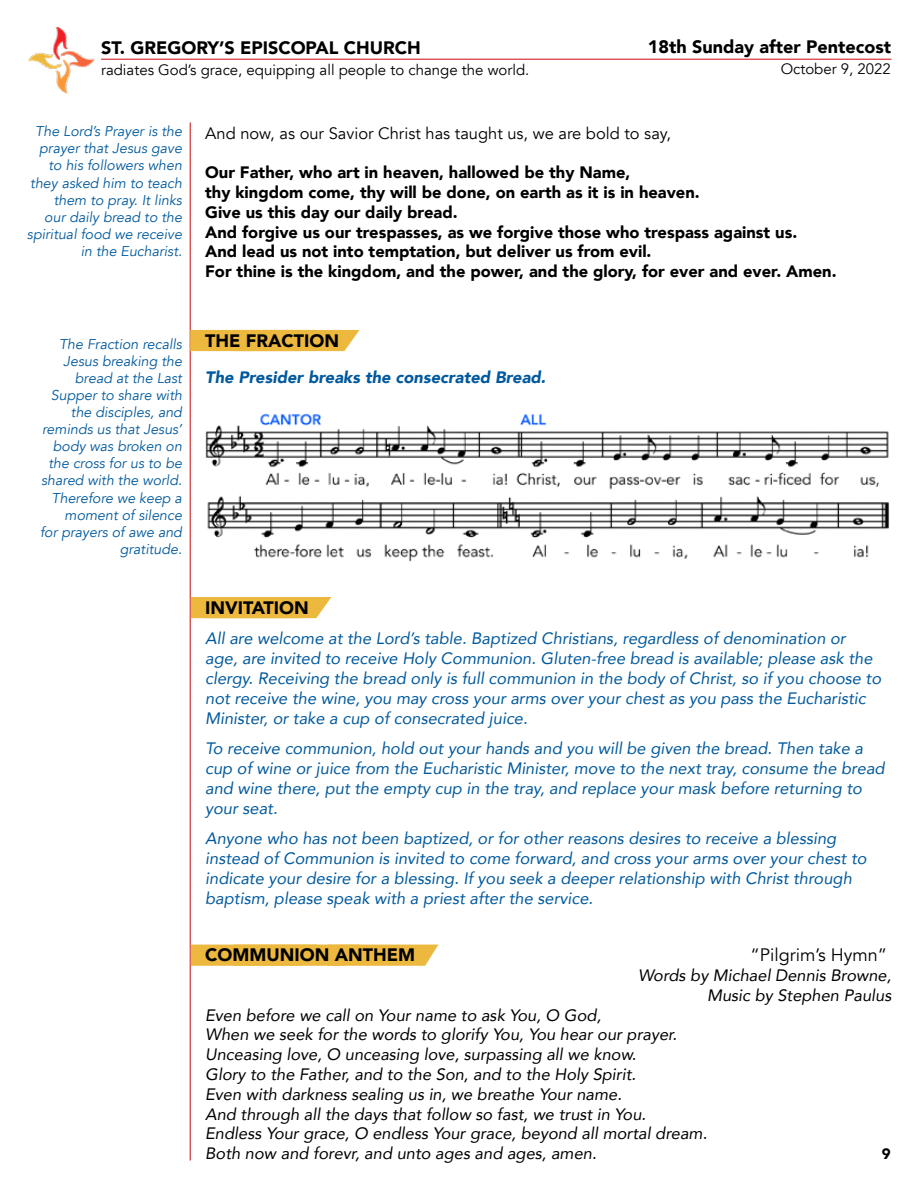
<style>
.page{position:relative;width:918px;height:1188px;background:#fff}
.page>*{position:absolute;margin:0;border:0;box-sizing:border-box;transform-origin:0 0}
.t1{font:900 18px "Avenir";color:#000}
.t2{font:18px "Avenir";color:#000}
.t3{font:italic 16.5px/19.8px "Avenir";color:#00599d}
.t4{font:italic 16.5px/19.8px "Avenir";color:#000;text-align:right}
.t5{font:900 16.5px/19.8px "Avenir";color:#000}
.t6{font:16.5px "Avenir";color:#000}
.t7{font:italic 900 16.5px "Avenir";color:#00599d}
.t8{font:15px "Avenir";color:#000}
.t9{font:900 15px "Avenir";color:#000}
.t10{font:italic 14.25px/17.1px "Avenir";color:#00599d;text-align:right}
</style>
<div class="page">
<hr style="left:101px;top:59px;width:790px;height:1px;background:#d2232a">
<img style="left:28px;top:27px;width:96px;height:67px">
<hr style="left:190px;top:123px;width:1px;height:1038px;background:#d2232a">
<img style="left:205px;top:413px;width:685px;height:149px">
<div style="left:190px;top:330px;width:170px;height:21px;background:#ecb83d"></div>
<div style="left:191px;top:597px;width:140px;height:21px;background:#ecb83d"></div>
<svg style="left:191px;top:945px;width:247px;height:21px;background:#ecba43"></svg>
<p class="t1" style="left:101px;top:33px;width:321px">ST. GREGORY’S EPISCOPAL CHURCH</p>
<p class="t8" style="left:101px;top:61px;width:430px">radiates God’s grace, equipping all people to change the world.</p>
<p class="t1" style="left:648px;top:31px;width:245px">18th Sunday after Pentecost</p>
<p class="t8" style="left:781px;top:60px;width:112px">October 9, 2022</p>
<p class="t10" style="left:27px;top:123px;width:157px">The Lord’s Prayer is the prayer that Jesus gave to his followers when they asked him to teach them to pray. It links<br>our daily bread to the spiritual food we receive in the Eucharist.</p>
<p class="t10" style="left:40px;top:335px;width:143px">The Fraction recalls<br>Jesus breaking the bread at the Last<br>Supper to share with the disciples, and reminds us that Jesus’ body was broken on the cross for us to be shared with the world.<br>Therefore we keep a moment of silence<br>for prayers of awe and gratitude.</p>
<p class="t6" style="left:205px;top:123px;width:467px">And now, as our Savior Christ has taught us, we are bold to say,</p>
<p class="t5" style="left:205px;top:162px;width:633px">Our Father, who art in heaven, hallowed be thy Name,<br>thy kingdom come, thy will be done, on earth as it is in heaven.<br>Give us this day our daily bread.<br>And forgive us our trespasses, as we forgive those who trespass against us.<br>And lead us not into temptation, but deliver us from evil.<br>For thine is the kingdom, and the power, and the glory, for ever and ever. Amen.</p>
<p class="t1" style="left:205px;top:326px;width:135px">THE FRACTION</p>
<p class="t7" style="left:205px;top:364px;width:342px">The Presider breaks the consecrated Bread.</p>
<p class="t1" style="left:205px;top:592px;width:105px">INVITATION</p>
<p class="t3" style="left:205px;top:629px;width:678px">All are welcome at the Lord’s table. Baptized Christians, regardless of denomination or age, are invited to receive Holy Communion. Gluten-free bread is available; please ask the clergy. Receiving the bread only is full communion in the body of Christ, so if you choose to not receive the wine, you may cross your arms over your chest as you pass the Eucharistic Minister, or take a cup of consecrated juice.</p>
<p class="t3" style="left:205px;top:738px;width:681px">To receive communion, hold out your hands and you will be given the bread. Then take a cup of wine or juice from the Eucharistic Minister, move to the next tray, consume the bread and wine there, put the empty cup in the tray, and replace your mask before returning to your seat.</p>
<p class="t3" style="left:205px;top:828px;width:663px">Anyone who has not been baptized, or for other reasons desires to receive a blessing instead of Communion is invited to come forward, and cross your arms over your chest to indicate your desire for a blessing. If you seek a deeper relationship with Christ through baptism, please speak with a priest after the service.</p>
<p class="t1" style="left:205px;top:939px;width:211px">COMMUNION ANTHEM</p>
<p class="t2" style="left:751px;top:944px;width:138px">“Pilgrim’s Hymn”</p>
<p class="t4" style="left:638px;top:965px;width:255px">Words by Michael Dennis Browne,<br>Music by Stephen Paulus</p>
<p class="t4" style="left:205px;top:1005px;width:504px;text-align:left">Even before we call on Your name to ask You, O God,<br>When we seek for the words to glorify You, You hear our prayer.<br>Unceasing love, O unceasing love, surpassing all we know.<br>Glory to the Father, and to the Son, and to the Holy Spirit.<br>Even with darkness sealing us in, we breathe Your name.<br>And through all the days that follow so fast, we trust in You.<br>Endless Your grace, O endless Your grace, beyond all mortal dream.<br>Both now and forevr, and unto ages and ages, amen.</p>
<p class="t9" style="left:882px;top:1141px;width:10px">9</p>
</div>
